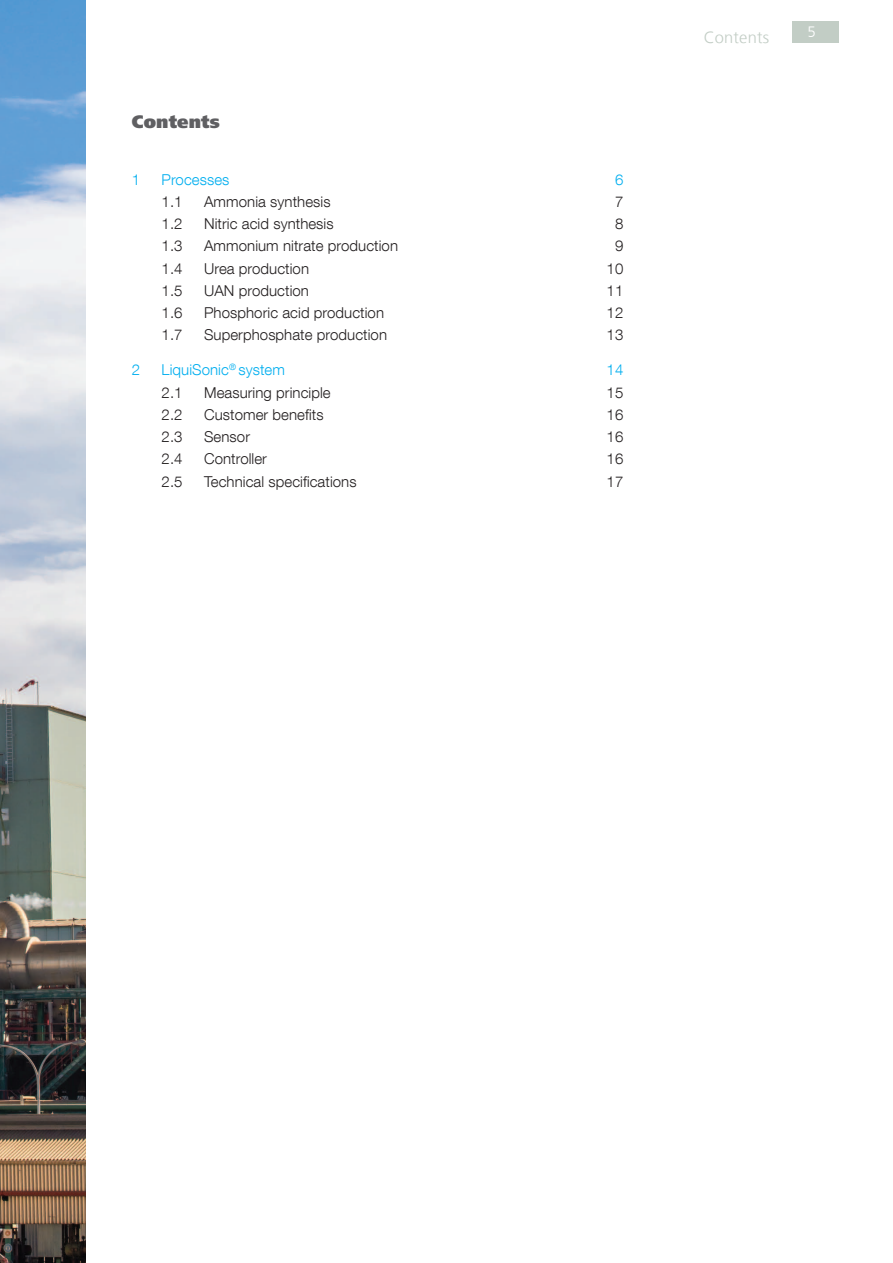
<style>
.page{position:relative;width:893px;height:1263px;background:#fff}
.page>*{position:absolute;margin:0;border:0;box-sizing:border-box;transform-origin:0 0}
.Überschrift_2_Inhalt{font:900 18px "Frutiger LT Com";letter-spacing:.01em;color:#5f5f62}
.t1{font:300 16.5px "Frutiger LT Com";letter-spacing:.01em;color:#c2cdc5}
.Inhaltsverzeichnis_Ü{font:300 15px "Helvetica Neue LT Com";letter-spacing:.005em;color:#231f20}
.Inhaltsverzeichnis_Ü-2{font:300 15px "Helvetica Neue LT Com";letter-spacing:.005em;color:#00aeef}
.t2{font:300 15px "Frutiger LT Com";color:#fff}
</style>
<div class="page">
<div style="left:792px;top:21px;width:47px;height:22px;background:#c2cdc5"></div>
<img style="left:0;top:0;width:85px;height:1263px">
<p class="Überschrift_2_Inhalt" style="left:132px;top:111px;width:89px">Contents</p>
<p class="Inhaltsverzeichnis_Ü-2" style="left:132px;top:170px;width:10px">1</p>
<p class="Inhaltsverzeichnis_Ü-2" style="left:162px;top:170px;width:69px">Processes</p>
<p class="Inhaltsverzeichnis_Ü-2" style="left:615px;top:170px;width:10px">6</p>
<p class="Inhaltsverzeichnis_Ü" style="left:162px;top:192px;width:23px">1.1</p>
<p class="Inhaltsverzeichnis_Ü" style="left:204px;top:192px;width:128px">Ammonia synthesis</p>
<p class="Inhaltsverzeichnis_Ü" style="left:615px;top:192px;width:10px">7</p>
<p class="Inhaltsverzeichnis_Ü" style="left:162px;top:215px;width:23px">1.2</p>
<p class="Inhaltsverzeichnis_Ü" style="left:204px;top:215px;width:131px">Nitric acid synthesis</p>
<p class="Inhaltsverzeichnis_Ü" style="left:615px;top:215px;width:10px">8</p>
<p class="Inhaltsverzeichnis_Ü" style="left:162px;top:237px;width:23px">1.3</p>
<p class="Inhaltsverzeichnis_Ü" style="left:204px;top:237px;width:195px">Ammonium nitrate production</p>
<p class="Inhaltsverzeichnis_Ü" style="left:615px;top:237px;width:10px">9</p>
<p class="Inhaltsverzeichnis_Ü" style="left:162px;top:259px;width:23px">1.4</p>
<p class="Inhaltsverzeichnis_Ü" style="left:204px;top:259px;width:106px">Urea production</p>
<p class="Inhaltsverzeichnis_Ü" style="left:607px;top:259px;width:18px">10</p>
<p class="Inhaltsverzeichnis_Ü" style="left:162px;top:281px;width:23px">1.5</p>
<p class="Inhaltsverzeichnis_Ü" style="left:204px;top:281px;width:106px">UAN production</p>
<p class="Inhaltsverzeichnis_Ü" style="left:607px;top:281px;width:18px">11</p>
<p class="Inhaltsverzeichnis_Ü" style="left:162px;top:304px;width:23px">1.6</p>
<p class="Inhaltsverzeichnis_Ü" style="left:204px;top:304px;width:181px">Phosphoric acid production</p>
<p class="Inhaltsverzeichnis_Ü" style="left:607px;top:304px;width:18px">12</p>
<p class="Inhaltsverzeichnis_Ü" style="left:162px;top:326px;width:23px">1.7</p>
<p class="Inhaltsverzeichnis_Ü" style="left:204px;top:326px;width:184px">Superphosphate production</p>
<p class="Inhaltsverzeichnis_Ü" style="left:607px;top:326px;width:18px">13</p>
<p class="Inhaltsverzeichnis_Ü-2" style="left:132px;top:361px;width:10px">2</p>
<p class="Inhaltsverzeichnis_Ü-2" style="left:162px;top:361px;width:125px">LiquiSonic<sup>®</sup> system</p>
<p class="Inhaltsverzeichnis_Ü-2" style="left:607px;top:361px;width:18px">14</p>
<p class="Inhaltsverzeichnis_Ü" style="left:162px;top:383px;width:23px">2.1</p>
<p class="Inhaltsverzeichnis_Ü" style="left:204px;top:383px;width:128px">Measuring principle</p>
<p class="Inhaltsverzeichnis_Ü" style="left:607px;top:383px;width:18px">15</p>
<p class="Inhaltsverzeichnis_Ü" style="left:162px;top:405px;width:23px">2.2</p>
<p class="Inhaltsverzeichnis_Ü" style="left:204px;top:405px;width:121px">Customer benefits</p>
<p class="Inhaltsverzeichnis_Ü" style="left:607px;top:405px;width:18px">16</p>
<p class="Inhaltsverzeichnis_Ü" style="left:162px;top:428px;width:23px">2.3</p>
<p class="Inhaltsverzeichnis_Ü" style="left:204px;top:428px;width:47px">Sensor</p>
<p class="Inhaltsverzeichnis_Ü" style="left:607px;top:428px;width:18px">16</p>
<p class="Inhaltsverzeichnis_Ü" style="left:162px;top:450px;width:23px">2.4</p>
<p class="Inhaltsverzeichnis_Ü" style="left:204px;top:450px;width:64px">Controller</p>
<p class="Inhaltsverzeichnis_Ü" style="left:607px;top:450px;width:18px">16</p>
<p class="Inhaltsverzeichnis_Ü" style="left:162px;top:472px;width:23px">2.5</p>
<p class="Inhaltsverzeichnis_Ü" style="left:204px;top:472px;width:154px">Technical specifications</p>
<p class="Inhaltsverzeichnis_Ü" style="left:607px;top:472px;width:18px">17</p>
<p class="t1" style="left:704px;top:27px;width:63px">Contents</p>
<p class="t2" style="left:808px;top:23px;width:10px">5</p>
</div>
